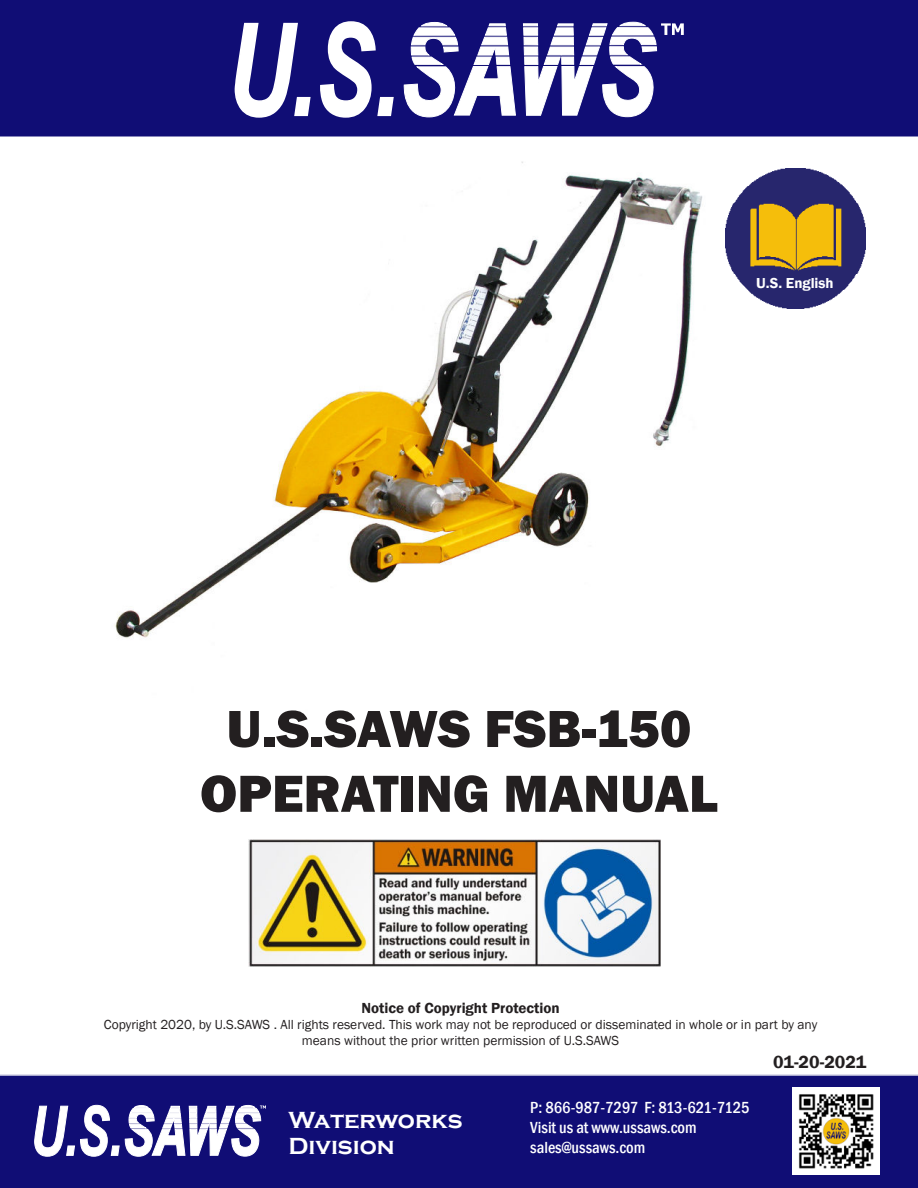
<style>
.page{position:relative;width:918px;height:1188px;background:#fff}
.page>*{position:absolute;margin:0;border:0;box-sizing:border-box;transform-origin:0 0}
.t1{font:800 54px/64.8px "Franklin Gothic";color:#231f20;text-align:center}
.t2{font:700 24px/25.3px "Copperplate Gothic";color:#fff}
.t3{font:600 18px "Franklin Gothic";color:#231f20}
.t4{font:500 condensed 16.5px/19.8px "Franklin Gothic";color:#fff}
.t5{font:600 15px "Franklin Gothic";color:#231f20}
.t6{font:600 14.85px "Franklin Gothic";color:#fff}
.t7{font:13.5px/16.2px "Franklin Gothic";color:#231f20;text-align:center}
</style>
<div class="page">
<img style="left:115px;top:161px;width:588px;height:477px">
<div style="left:0;top:0;width:918px;height:137px;background:#100d75"></div>
<svg style="left:235px;top:22px;width:77px;height:96px"></svg>
<svg style="left:319px;top:21px;width:76px;height:97px"></svg>
<svg style="left:402px;top:22px;width:114px;height:96px"></svg>
<svg style="left:523px;top:22px;width:161px;height:95px"></svg>
<img style="left:249px;top:840px;width:411px;height:127px">
<img style="left:725px;top:168px;width:140px;height:141px">
<div style="left:0;top:1074px;width:918px;height:114px;background:#100d75"></div>
<svg style="left:34px;top:1105px;width:232px;height:52px"></svg>
<img style="left:793px;top:1088px;width:86px;height:87px">
<p class="t6" style="left:756px;top:277px;width:79px">U.S. English</p>
<h1 class="t1" style="left:200px;top:696px;width:520px">U.S.SAWS FSB-150<br>OPERATING MANUAL</h1>
<p class="t5" style="left:361px;top:1002px;width:200px">Notice of Copyright Protection</p>
<p class="t7" style="left:104px;top:1017px;width:715px">Copyright 2020, by U.S.SAWS . All rights reserved. This work may not be reproduced or disseminated in whole or in part by any means without the prior written permission of U.S.SAWS</p>
<h2 class="t2" style="left:288px;top:1107px;width:176px">Waterworks<br>Division</h2>
<p class="t4" style="left:530px;top:1098px;width:221px">P: 866-987-7297 F: 813-621-7125<br>Visit us at www.ussaws.com sales@ussaws.com</p>
<h3 class="t3" style="left:773px;top:1054px;width:95px">01-20-2021</h3>
</div>
